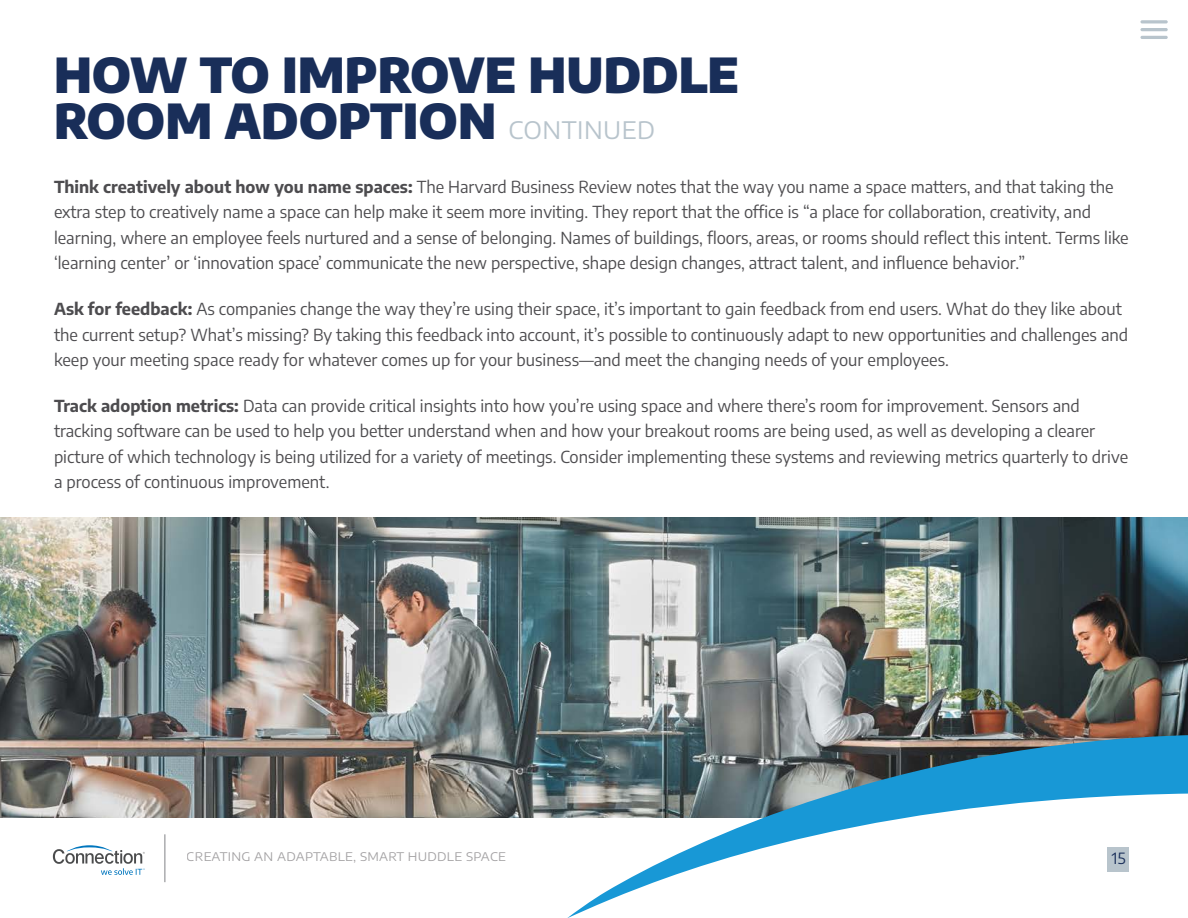
<style>
.page{position:relative;width:1188px;height:918px;background:#fff}
.page>*{position:absolute;margin:0;border:0;box-sizing:border-box;transform-origin:0 0}
.Section_Title{font:900 48px/46.5px "Encode Sans";color:#192e59}
.Intro{font:16.5px/25.5px "Encode Sans";color:#4d4c4f}
.t1{font:15.45px "Encode Sans";color:#192e59}
.t2{font:11.85px "Encode Sans Expanded";letter-spacing:.02em;color:#676467}
.s1{font-family:"Encode Sans Semi Expanded";font-weight:400;font-size:24px;color:#b8c4cc}
.s2{font-weight:700}
</style>
<div class="page">
<hr style="left:1140px;top:20px;width:28px;height:3px;background:#b8c4cc;border-radius:2px">
<hr style="left:1140px;top:28px;width:28px;height:3px;background:#b8c4cc;border-radius:2px">
<hr style="left:1140px;top:36px;width:28px;height:3px;background:#b8c4cc;border-radius:2px">
<img style="left:0;top:517px;width:1188px;height:301px">
<svg style="left:567px;top:735px;width:621px;height:183px"></svg>
<svg style="left:53px;top:845px;width:92px;height:30px"></svg>
<hr style="left:165px;top:834px;width:1px;height:48px;background:#818386">
<p class="Section_Title" style="left:54px;top:48px;width:687px">HOW TO IMPROVE HUDDLE<br>ROOM ADOPTION <span class="s1">CONTINUED</span></p>
<p class="Intro" style="left:54px;top:173px;width:1076px"><span class="s2">Think creatively about how you name spaces:</span> The Harvard Business Review notes that the way you name a space matters, and that taking the extra step to creatively name a space can help make it seem more inviting. They report that the office is “a place for collaboration, creativity, and learning, where an employee feels nurtured and a sense of belonging. Names of buildings, floors, areas, or rooms should reflect this intent. Terms like ‘learning center’ or ‘innovation space’ communicate the new perspective, shape design changes, attract talent, and influence behavior.”</p>
<p class="Intro" style="left:54px;top:296px;width:1076px"><span class="s2">Ask for feedback:</span> As companies change the way they’re using their space, it’s important to gain feedback from end users. What do they like about the current setup? What’s missing? By taking this feedback into account, it’s possible to continuously adapt to new opportunities and challenges and keep your meeting space ready for whatever comes up for your business—and meet the changing needs of your employees.</p>
<p class="Intro" style="left:54px;top:392px;width:1076px"><span class="s2">Track adoption metrics:</span> Data can provide critical insights into how you’re using space and where there’s room for improvement. Sensors and tracking software can be used to help you better understand when and how your breakout rooms are being used, as well as developing a clearer picture of which technology is being utilized for a variety of meetings. Consider implementing these systems and reviewing metrics quarterly to drive a process of continuous improvement.</p>
<p class="t2" style="left:187px;top:848px;width:321px">CREATING AN ADAPTABLE, SMART HUDDLE SPACE</p>
<p class="t1" style="left:1112px;top:848px;width:16px">15</p>
</div>
